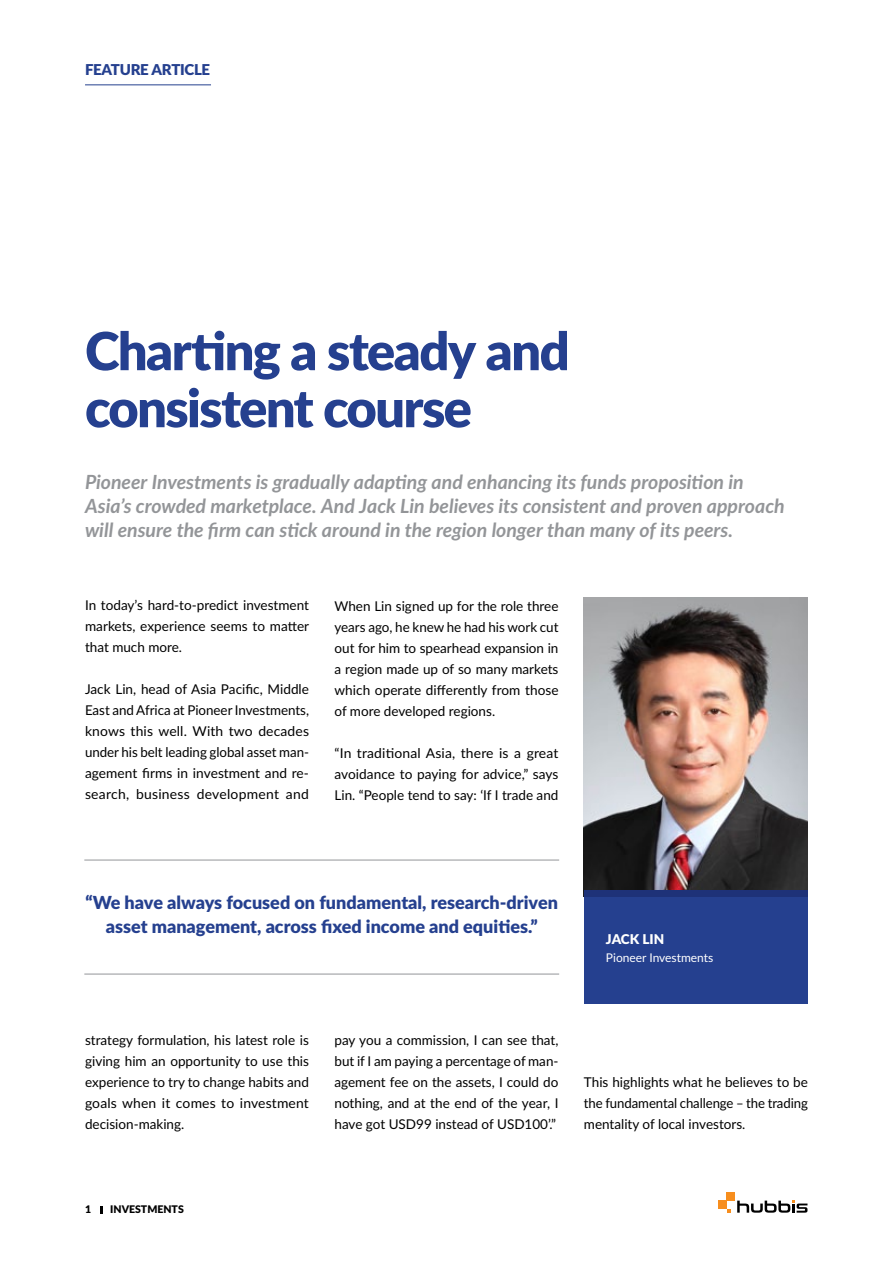
<style>
.page{position:relative;width:893px;height:1263px;background:#fff}
.page>*{position:absolute;margin:0;border:0;box-sizing:border-box;transform-origin:0 0}
.t1{font:900 52.5px/57px "Lato";letter-spacing:-.03em;color:#25408f}
.t2{font:italic 700 19.5px/24px "Lato";color:#939598}
.t3{font:900 18px/24px "Lato";color:#25408f;text-align:center}
.t4{font:900 15px "Lato";letter-spacing:-.025em;color:#25408f}
.t5{font:13.5px/21px "Lato";color:#000;text-align:justify}
.t6{font:900 13.5px "Lato";letter-spacing:-.005em;color:#fff}
.t7{font:12px "Lato";color:#fff}
.t8{font:900 10.5px "Lato";color:#000}
</style>
<div class="page">
<hr style="left:85px;top:84px;width:126px;height:1px;background:#25408f">
<svg style="left:101px;top:1206px;width:2px;height:7px"></svg>
<div style="left:584px;top:890px;width:224px;height:114px;background:#25408f"></div>
<img style="left:584px;top:597px;width:224px;height:293px">
<div style="left:584px;top:890px;width:224px;height:7px;background:#1e3278"></div>
<svg style="left:737px;top:1200px;width:70px;height:13px"></svg>
<div style="left:727px;top:1192px;width:8px;height:8px;background:#f78e1e"></div>
<div style="left:718px;top:1200px;width:9px;height:9px;background:#f78e1e"></div>
<hr style="left:84px;top:860px;width:475px;height:1px;background:#939598">
<hr style="left:84px;top:974px;width:475px;height:1px;background:#939598">
<p class="t4" style="left:85px;top:58px;width:126px">FEATURE ARTICLE</p>
<h1 class="t1" style="left:85px;top:320px;width:486px">Charting a steady and consistent course</h1>
<p class="t2" style="left:85px;top:469px;width:701px">Pioneer Investments is gradually adapting and enhancing its funds proposition in<br>Asia’s crowded marketplace. And Jack Lin believes its consistent and proven approach will ensure the firm can stick around in the region longer than many of its peers.</p>
<p class="t5" style="left:85px;top:594px;width:226px">In today’s hard-to-predict investment markets, experience seems to matter that much more.</p>
<p class="t5" style="left:85px;top:678px;width:226px">Jack Lin, head of Asia Pacific, Middle East and Africa at Pioneer Investments, knows this well. With two decades under his belt leading global asset man&shy;agement firms in investment and re&shy;search, business development and</p>
<p class="t5" style="left:334px;top:595px;width:226px">When Lin signed up for the role three years ago, he knew he had his work cut out for him to spearhead expansion in a region made up of so many markets which operate differently from those of more developed regions.</p>
<p class="t5" style="left:334px;top:742px;width:225px">“In traditional Asia, there is a great avoidance to paying for advice,” says Lin. “People tend to say: ‘If I trade and</p>
<h3 class="t3" style="left:85px;top:890px;width:474px">“We have always focused on fundamental, research-driven asset management, across fixed income and equities.”</h3>
<p class="t6" style="left:606px;top:928px;width:51px">Jack Lin</p>
<p class="t7" style="left:606px;top:949px;width:109px">Pioneer Investments</p>
<p class="t5" style="left:85px;top:1029px;width:225px">strategy formulation, his latest role is giving him an opportunity to use this experience to try to change habits and goals when it comes to investment decision-making.</p>
<p class="t5" style="left:334px;top:1029px;width:226px">pay you a commission, I can see that, but if I am paying a percentage of man&shy;agement fee on the assets, I could do nothing, and at the end of the year, I have got USD99 instead of USD100’.”</p>
<p class="t5" style="left:584px;top:1071px;width:225px">This highlights what he believes to be the fundamental challenge – the trading mentality of local investors.</p>
<p class="t8" style="left:85px;top:1201px;width:8px">1</p>
<p class="t8" style="left:110px;top:1201px;width:75px">INVESTMENTS</p>
</div>
